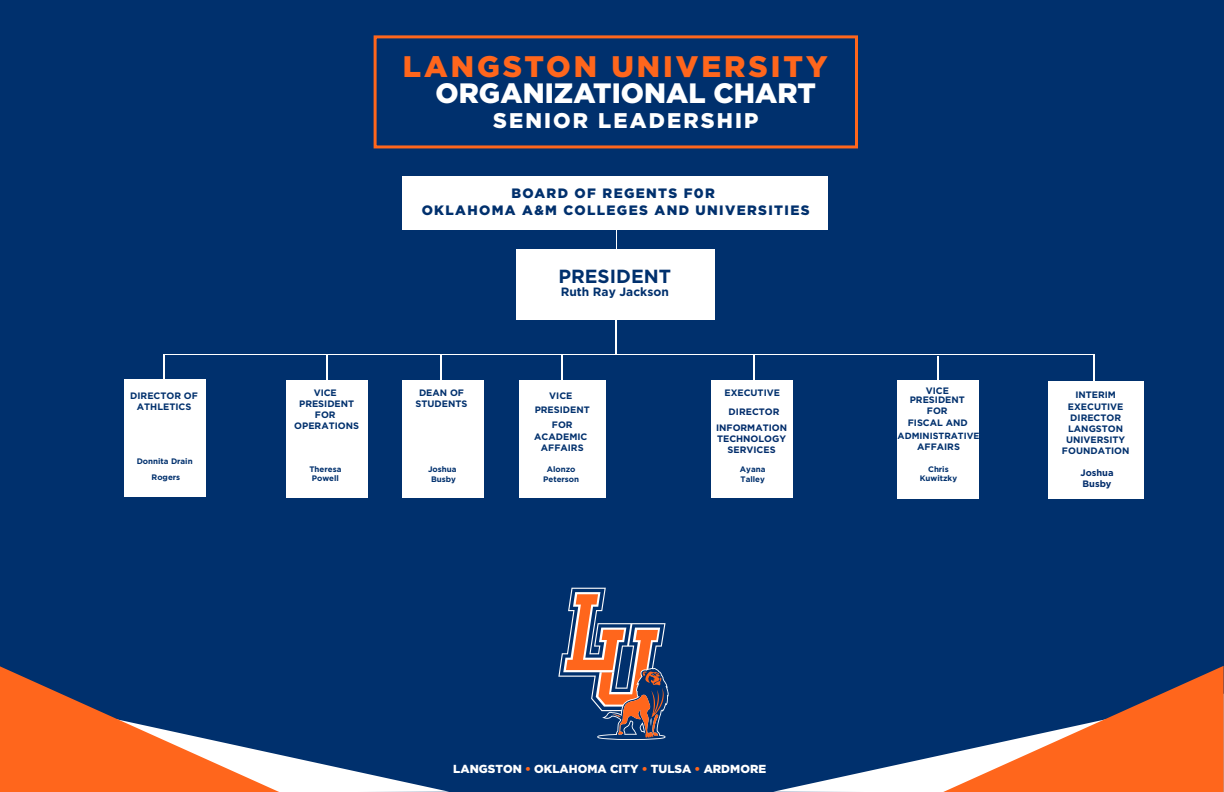
<style>
.page{position:relative;width:1224px;height:792px;background:#00306d}
.page>*{position:absolute;margin:0;border:0;box-sizing:border-box;transform-origin:0 0}
.t1{font:900 29.7px "Gotham";letter-spacing:.1em;color:#ff661c}
.t2{font:900 28px "Gotham";color:#fff}
.t3{font:900 21.2px "Gotham";letter-spacing:.1em;color:#fff}
.t4{font:700 19px "Gotham";color:#00306d}
.t5{font:900 13.6px/16.3px "Gotham";letter-spacing:.1em;color:#00306d;text-align:center}
.t6{font:700 12px "Gotham";color:#00306d}
.t7{font:900 11.7px "Gotham";color:#fff}
.t8{font:700 9.3px/11.2px "Gotham";color:#00306d;text-align:center}
.t9{font:700 9.3px/11.2px "Gotham";color:#002c6b;text-align:center}
.t10{font:700 9px "Gotham";color:#00306d}
.t11{font:700 8px/9.6px "Gotham";color:#00306d;text-align:center}
.s1{color:#ff661c}
</style>
<div class="page">
<div style="left:516px;top:249px;width:198px;height:71px;background:#fff"></div>
<div style="left:124px;top:379px;width:82px;height:118px;background:#fff"></div>
<div style="left:286px;top:380px;width:82px;height:118px;background:#fff"></div>
<div style="left:519px;top:380px;width:86px;height:118px;background:#fff"></div>
<div style="left:402px;top:380px;width:82px;height:118px;background:#fff"></div>
<div style="left:1048px;top:381px;width:95px;height:118px;background:#fff"></div>
<hr style="left:616px;top:303px;width:1px;height:51px;background:#fff">
<hr style="left:616px;top:224px;width:1px;height:63px;background:#fff">
<hr style="left:164px;top:354px;width:929px;height:1px;background:#fff">
<svg style="left:326px;top:355px;width:1px;height:25px"></svg>
<svg style="left:441px;top:355px;width:1px;height:25px"></svg>
<svg style="left:562px;top:355px;width:1px;height:25px"></svg>
<svg style="left:163px;top:354px;width:1px;height:25px"></svg>
<svg style="left:754px;top:355px;width:1px;height:25px"></svg>
<hr style="left:1094px;top:354px;width:1px;height:30px;background:#fff">
<div style="left:402px;top:177px;width:426px;height:53px;background:#fff"></div>
<div style="left:711px;top:380px;width:82px;height:118px;background:#fff"></div>
<div style="left:898px;top:380px;width:81px;height:119px;background:#fff"></div>
<svg style="left:938px;top:356px;width:1px;height:24px"></svg>
<svg style="left:558px;top:588px;width:111px;height:152px"></svg>
<svg style="left:279px;top:754px;width:170px;height:38px"></svg>
<svg style="left:0;top:666px;width:279px;height:126px"></svg>
<svg style="left:773px;top:754px;width:170px;height:38px"></svg>
<svg style="left:943px;top:666px;width:281px;height:126px"></svg>
<div style="left:374px;top:35px;width:484px;height:113px;border:3px solid #ff661c"></div>
<p class="t8" style="left:130px;top:390px;width:69px">DIRECTOR OF<br>ATHLETICS</p>
<p class="t11" style="left:137px;top:452px;width:57px;line-height:16.6px">Donnita Drain<br>Rogers</p>
<p class="t8" style="left:294px;top:386px;width:66px">VICE<br>PRESIDENT<br>FOR<br>OPERATIONS</p>
<p class="t11" style="left:309px;top:464px;width:33px;text-align:left">Theresa<br>Powell</p>
<h1 class="t1" style="left:403px;top:50px;width:426px">LANGSTON UNIVERSITY</h1>
<h2 class="t2" style="left:436px;top:77px;width:382px">ORGANIZATIONAL CHART</h2>
<h3 class="t3" style="left:493px;top:108px;width:267px">SENIOR LEADERSHIP</h3>
<h3 class="t5" style="left:422px;top:185px;width:390px">BOARD OF REGENTS F0R<br>OKLAHOMA A&amp;M COLLEGES AND UNIVERSITIES</h3>
<h3 class="t4" style="left:558px;top:265px;width:114px">PRESIDENT</h3>
<p class="t8" style="left:416px;top:387px;width:53px">DEAN OF<br>STUDENTS</p>
<p class="t11" style="left:428px;top:465px;width:30px">Joshua<br>Busby</p>
<p class="t6" style="left:561px;top:285px;width:110px">Ruth Ray Jackson</p>
<p class="t8" style="left:535px;top:388px;width:57px;line-height:14.2px">VICE<br>PRESIDENT</p>
<p class="t8" style="left:534px;top:419px;width:55px">FOR<br>ACADEMIC<br>AFFAIRS</p>
<p class="t8" style="left:724px;top:387px;width:57px">EXECUTIVE</p>
<p class="t9" style="left:716px;top:404px;width:73px;line-height:15.6px">DIRECTOR<br>INFORMATION</p>
<p class="t9" style="left:717px;top:433px;width:71px">TECHNOLOGY<br>SERVICES</p>
<p class="t11" style="left:543px;top:464px;width:38px">Alonzo<br>Peterson</p>
<p class="t11" style="left:740px;top:464px;width:27px;text-align:left">Ayana<br>Talley</p>
<p class="t8" style="left:926px;top:384px;width:25px">VICE</p>
<p class="t10" style="left:898px;top:430px;width:83px">ADMINISTRATIVE</p>
<p class="t8" style="left:917px;top:440px;width:44px">AFFAIRS</p>
<p class="t8" style="left:910px;top:394px;width:57px">PRESIDENT</p>
<p class="t8" style="left:927px;top:405px;width:22px">FOR</p>
<p class="t8" style="left:908px;top:417px;width:61px">FISCAL AND</p>
<p class="t11" style="left:920px;top:465px;width:39px;line-height:9.1px">Chris<br>Kuwitzky</p>
<p class="t8" style="left:1062px;top:389px;width:69px">INTERIM<br>EXECUTIVE<br>DIRECTOR<br>LANGSTON<br>UNIVERSITY<br>FOUNDATION</p>
<p class="t9" style="left:1080px;top:467px;width:35px;text-align:left">Joshua<br>Busby</p>
<p class="t7" style="left:453px;top:762px;width:314px">LANGSTON <span class="s1">•</span> OKLAHOMA CITY <span class="s1">•</span> TULSA <span class="s1">•</span> ARDMORE</p>
</div>
